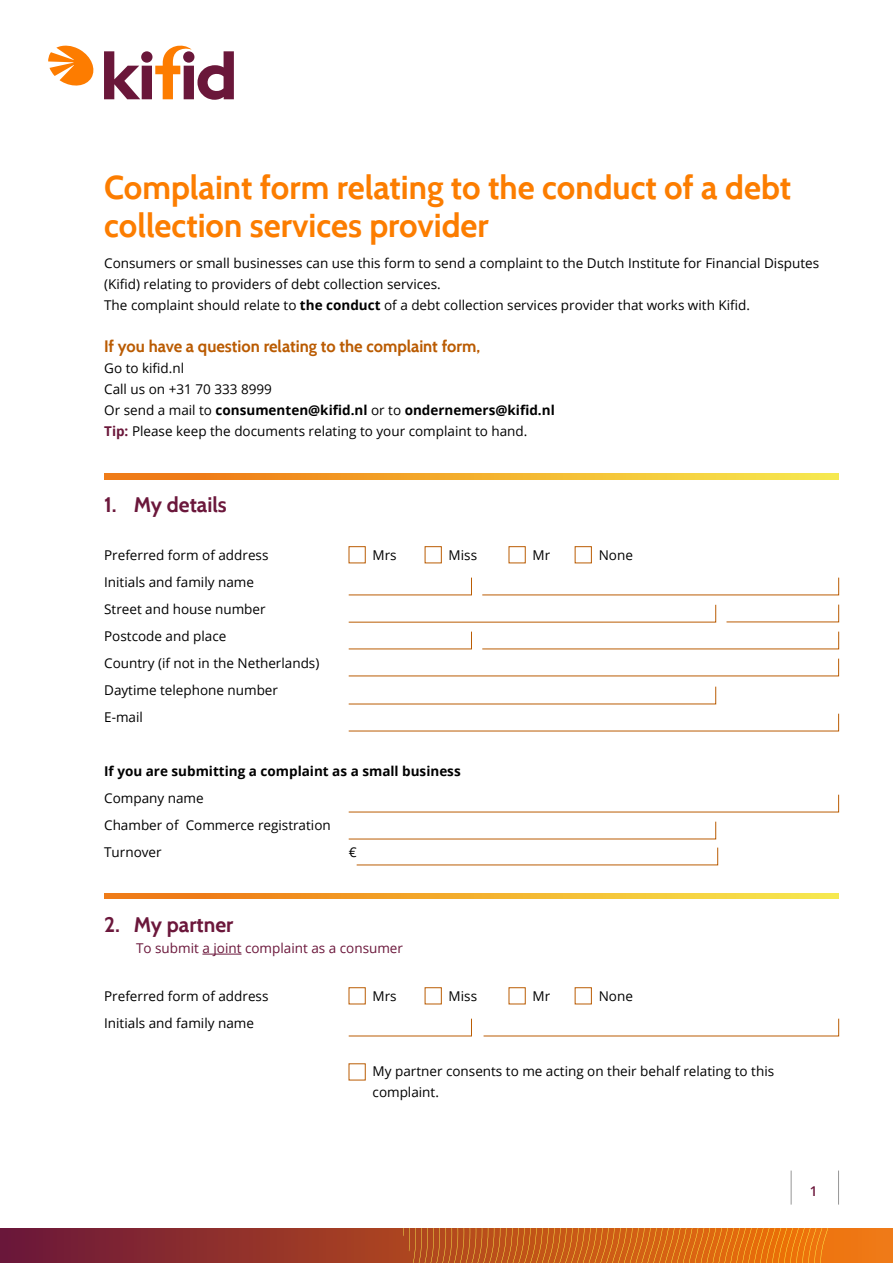
<style>
.page{position:relative;width:893px;height:1263px;background:#fff}
.page>*{position:absolute;margin:0;border:0;box-sizing:border-box;transform-origin:0 0}
.t1{font:700 33px/37.5px "Cabin";color:#fc7d00}
.Alineakop_14_18{font:700 21px "Cabin";color:#6b173b}
.Introtekst_9_14{font:700 16.5px "Cabin";color:#ba5b02}
.Introtekst_9_14-2{font:13.5px/21px "Open Sans";color:#000}
.Formuliertekst_9_18{font:13.5px/27px "Open Sans";color:#000}
.t2{font:700 13.5px "Open Sans";color:#000}
.Alineakop_14_18-2{font:13.5px "Open Sans";color:#6b173b}
.t3{font:600 13.5px "Open Sans";color:#6b173b}
.s1{font-weight:700}
.s2{font-weight:700;color:#6a173a}
</style>
<div class="page">
<svg style="left:0;top:1229px;width:893px;height:34px;background:#9a392b"></svg>
<svg style="left:138px;top:1229px;width:694px;height:34px;background:#bb541e"></svg>
<hr style="left:791px;top:1170px;width:1px;height:34px;background:#969696">
<hr style="left:838px;top:1170px;width:1px;height:34px;background:#969696">
<hr style="left:202px;top:954px;width:39px;height:1px;background:#6b173b">
<svg style="left:104px;top:474px;width:735px;height:5px;background:#f2ae2f"></svg>
<div style="left:349px;top:546px;width:17px;height:17px;border:1px solid #ba5c03"></div>
<div style="left:425px;top:546px;width:17px;height:17px;border:1px solid #ba5c03"></div>
<div style="left:509px;top:546px;width:17px;height:17px;border:1px solid #ba5c03"></div>
<div style="left:575px;top:546px;width:17px;height:17px;border:1px solid #ba5c03"></div>
<svg style="left:348px;top:577px;width:124px;height:18px"></svg>
<svg style="left:482px;top:577px;width:357px;height:18px"></svg>
<svg style="left:348px;top:604px;width:368px;height:19px"></svg>
<svg style="left:726px;top:604px;width:113px;height:18px"></svg>
<svg style="left:348px;top:631px;width:124px;height:18px"></svg>
<svg style="left:482px;top:631px;width:357px;height:18px"></svg>
<svg style="left:348px;top:658px;width:491px;height:18px"></svg>
<svg style="left:348px;top:686px;width:368px;height:19px"></svg>
<svg style="left:348px;top:713px;width:491px;height:19px"></svg>
<svg style="left:348px;top:794px;width:491px;height:19px"></svg>
<svg style="left:348px;top:821px;width:368px;height:19px"></svg>
<svg style="left:356px;top:847px;width:362px;height:18px"></svg>
<svg style="left:104px;top:893px;width:735px;height:5px;background:#f2ae2f"></svg>
<div style="left:349px;top:987px;width:17px;height:17px;border:1px solid #ba5c03"></div>
<div style="left:425px;top:987px;width:17px;height:17px;border:1px solid #ba5c03"></div>
<div style="left:509px;top:987px;width:17px;height:17px;border:1px solid #ba5c03"></div>
<div style="left:575px;top:987px;width:17px;height:17px;border:1px solid #ba5c03"></div>
<svg style="left:348px;top:1018px;width:124px;height:18px"></svg>
<svg style="left:483px;top:1018px;width:356px;height:18px"></svg>
<svg style="left:48px;top:45px;width:186px;height:55px"></svg>
<p class="t1" style="left:104px;top:169px;width:688px">Complaint form relating to the conduct of a debt collection services provider</p>
<p class="Introtekst_9_14-2" style="left:104px;top:253px;width:716px">Consumers or small businesses can use this form to send a complaint to the Dutch Institute for Financial Disputes (Kifid) relating to providers of debt collection services.</p>
<p class="Introtekst_9_14-2" style="left:104px;top:295px;width:647px">The complaint should relate to <span class="s1">the conduct</span> of a debt collection services provider that works with Kifid.</p>
<p class="Introtekst_9_14" style="left:104px;top:337px;width:378px">If you have a question relating to the complaint form,</p>
<p class="Introtekst_9_14-2" style="left:104px;top:358px;width:452px">Go to kifid.nl<br>Call us on +31 70 333 8999<br>Or send a mail to <span class="s1">consumenten@kifid.nl</span> or to <span class="s1">ondernemers@kifid.nl </span><span class="s2">Tip:</span> Please keep the documents relating to your complaint to hand.</p>
<h1 class="Alineakop_14_18" style="left:104px;top:492px;width:124px">1. My details</h1>
<p class="Introtekst_9_14-2" style="left:104px;top:544px;width:166px">Preferred form of address</p>
<p class="Introtekst_9_14-2" style="left:373px;top:544px;width:26px">Mrs</p>
<p class="Introtekst_9_14-2" style="left:449px;top:544px;width:30px">Miss</p>
<p class="Introtekst_9_14-2" style="left:533px;top:544px;width:19px">Mr</p>
<p class="Introtekst_9_14-2" style="left:599px;top:544px;width:36px">None</p>
<p class="Formuliertekst_9_18" style="left:104px;top:568px;width:163px">Initials and family name<br>Street and house number</p>
<p class="Formuliertekst_9_18" style="left:104px;top:622px;width:124px">Postcode and place</p>
<p class="Formuliertekst_9_18" style="left:104px;top:649px;width:217px">Country (if not in the Netherlands)</p>
<p class="Formuliertekst_9_18" style="left:104px;top:676px;width:175px">Daytime telephone number</p>
<p class="Formuliertekst_9_18" style="left:104px;top:703px;width:40px">E-mail</p>
<h2 class="t2" style="left:104px;top:762px;width:358px">If you are submitting a complaint as a small business</h2>
<p class="Formuliertekst_9_18" style="left:104px;top:784px;width:101px">Company name</p>
<p class="Formuliertekst_9_18" style="left:104px;top:811px;width:228px">Chamber of Commerce registration</p>
<p class="Formuliertekst_9_18" style="left:104px;top:838px;width:59px">Turnover</p>
<p class="Formuliertekst_9_18" style="left:349px;top:838px;width:9px">€</p>
<h1 class="Alineakop_14_18" style="left:104px;top:912px;width:131px">2. My partner</h1>
<h1 class="Alineakop_14_18-2" style="left:136px;top:939px;width:268px">To submit a joint complaint as a consumer</h1>
<p class="Introtekst_9_14-2" style="left:104px;top:985px;width:166px">Preferred form of address</p>
<p class="Introtekst_9_14-2" style="left:373px;top:985px;width:26px">Mrs</p>
<p class="Introtekst_9_14-2" style="left:449px;top:985px;width:30px">Miss</p>
<p class="Introtekst_9_14-2" style="left:533px;top:985px;width:19px">Mr</p>
<p class="Introtekst_9_14-2" style="left:599px;top:985px;width:36px">None</p>
<p class="Formuliertekst_9_18" style="left:104px;top:1009px;width:151px">Initials and family name</p>
<p class="Formuliertekst_9_18" style="left:373px;top:1060px;width:403px;line-height:21px">My partner consents to me acting on their behalf relating to this complaint.</p>
<p class="t3" style="left:810px;top:1181px;width:9px">1</p>
</div>
